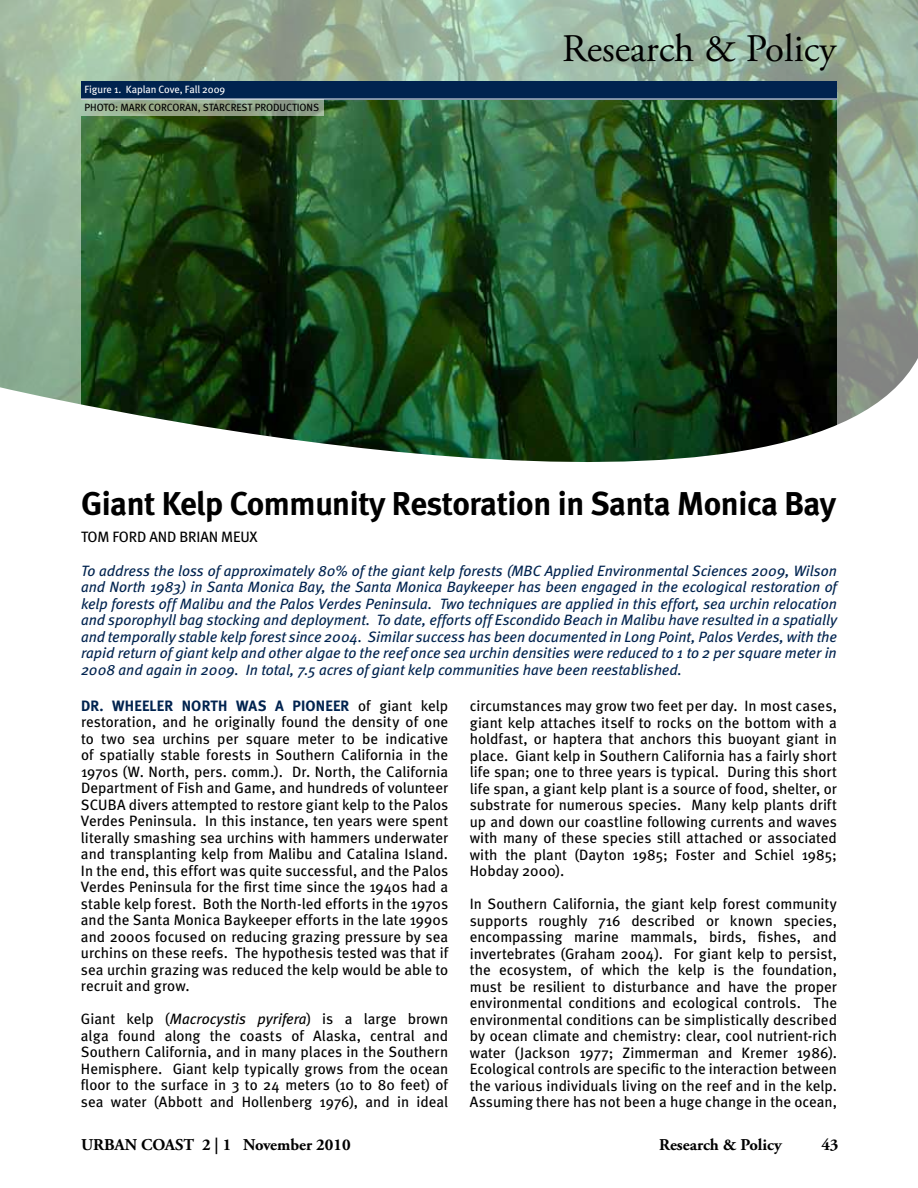
<style>
.page{position:relative;width:918px;height:1188px;background:#fff}
.page>*{position:absolute;margin:0;border:0;box-sizing:border-box;transform-origin:0 0}
.t1{font:39px "Adobe Garamond Pro";color:#000}
.t2{font:700 33px "Meta";letter-spacing:-.015em;color:#000}
.t3{font:700 16.5px "Adobe Garamond Pro";color:#000}
.t4{font:15px/16.5px "Meta";color:#000;text-align:justify}
.t5{font:italic 15px/16.5px "Meta";letter-spacing:-.005em;color:#00234f;text-align:justify}
.t6{font:700 15px "Meta";letter-spacing:.01em;color:#00234f}
.t7{font:10.5px "Meta";letter-spacing:-.005em;color:#000}
.t8{font:10.5px "Meta";letter-spacing:-.005em;color:#fff}
.s1{font-style:italic}
</style>
<div class="page">
<img style="left:81px;top:100px;width:756px;height:362px">
<svg style="left:0;top:0;width:81px;height:405px;background:#9bb89e"></svg>
<svg style="left:837px;top:0;width:81px;height:425px;background:#98aa9a"></svg>
<svg style="left:81px;top:0;width:756px;height:81px;background:#9eb8a0"></svg>
<div style="left:81px;top:81px;width:756px;height:18px;background:#00234f"></div>
<svg style="left:81px;top:99px;width:242px;height:17px;background:#98aa91"></svg>
<p class="t8" style="left:85px;top:83px;width:142px">Figure 1. Kaplan Cove, Fall 2009</p>
<p class="t7" style="left:85px;top:101px;width:235px">Photo: Mark Corcoran, Starcrest Producti ons</p>
<h1 class="t1" style="left:562px;top:25px;width:276px">Research &amp; Policy</h1>
<h2 class="t2" style="left:81px;top:484px;width:757px">Giant Kelp Community Restoration in Santa Monica Bay</h2>
<p class="t4" style="left:81px;top:529px;width:178px">Tom ford and brian meux</p>
<p class="t5" style="left:81px;top:562px;width:758px">To address the loss of approximately 80% of the giant kelp forests (MBC Applied Environmental Sciences 2009, Wilson and North 1983) in Santa Monica Bay, the Santa Monica Baykeeper has been engaged in the ecological restoration of kelp forests off Malibu and the Palos Verdes Peninsula. Two techniques are applied in this effort, sea urchin relocation and sporophyll bag stocking and deployment. To date, efforts off Escondido Beach in Malibu have resulted in a spatially and temporally stable kelp forest since 2004. Similar success has been documented in Long Point, Palos Verdes, with the rapid return of giant kelp and other algae to the reef once sea urchin densities were reduced to 1 to 2 per square meter in 2008 and again in 2009. In total, 7.5 acres of giant kelp communities have been reestablished.</p>
<p class="t6" style="left:81px;top:697px;width:62px">Dr. Wheeler</p>
<p class="t6" style="left:182px;top:697px;width:66px">North was</p>
<p class="t6" style="left:275px;top:697px;width:50px">a pioneer</p>
<p class="t4" style="left:81px;top:697px;width:369px;text-indent:277px">of giant kelp restoration, and he originally found the density of one to two sea urchins per square meter to be indicative of spatially stable forests in Southern California in the 1970s (W. N orth, pers. comm.). Dr. N orth, the California Department of Fish and Game, and hundreds of volunteer SCUBA divers attempted to restore giant kelp to the Palos Verdes Peninsula. In this instance, ten years were spent literally smashing sea urchins with hammers underwater and transplanting kelp from Malibu and Catalina Island.<br>In the end, this effort was quite successful, and the Palos Verdes Peninsula for the first time since the 1940s had a stable kelp forest. Both the N orth-led efforts in the 1970s and the Santa Monica Baykeeper efforts in the late 1990s and 2000s focused on reducing grazing pressure by sea urchins on these reefs. The hypothesis tested was that if sea urchin grazing was reduced the kelp would be able to recruit and grow.</p>
<p class="t4" style="left:81px;top:1011px;width:369px">Giant kelp (<span class="s1">Macrocystis pyrifera</span>) is a large brown alga found along the coasts of Alaska, central and Southern California, and in many places in the Southern H emisphere. Giant kelp typically grows from the ocean floor to the surface in 3 to 24 meters (10 to 80 feet) of sea water (Abbott and H ollenberg 1976), and in ideal</p>
<p class="t4" style="left:470px;top:698px;width:369px">circumstances may grow two feet per day. In most cases, giant kelp attaches itself to rocks on the bottom with a holdfast, or haptera that anchors this buoyant giant in place. Giant kelp in Southern California has a fairly short life span; one to three years is typical. During this short life span, a giant kelp plant is a source of food, shelter, or substrate for numerous species. Many kelp plants drift up and down our coastline following currents and waves with many of these species still attached or associated with the plant (Dayton 1985; Foster and Schiel 1985; Hobday 2000).</p>
<p class="t4" style="left:470px;top:896px;width:369px">In Southern California, the giant kelp forest community supports roughly 716 described or known species, encompassing marine mammals, birds, fishes, and invertebrates (Graham 2004). For giant kelp to persist, the ecosystem, of which the kelp is the foundation, must be resilient to disturbance and have the proper environmental conditions and ecological controls. The environmental conditions can be simplistically described by ocean climate and chemistry: clear, cool nutrient-rich water (Jackson 1977; Zimmerman and Kremer 1986).<br>Ecological controls are specific to the interaction between the various individuals living on the reef and in the kelp.<br>Assuming there has not been a huge change in the ocean,</p>
<p class="t3" style="left:81px;top:1135px;width:271px">URBAN COAST 2 | 1 November 2010</p>
<p class="t3" style="left:659px;top:1135px;width:124px">Research &amp; Policy</p>
<p class="t3" style="left:821px;top:1135px;width:19px">43</p>
</div>
